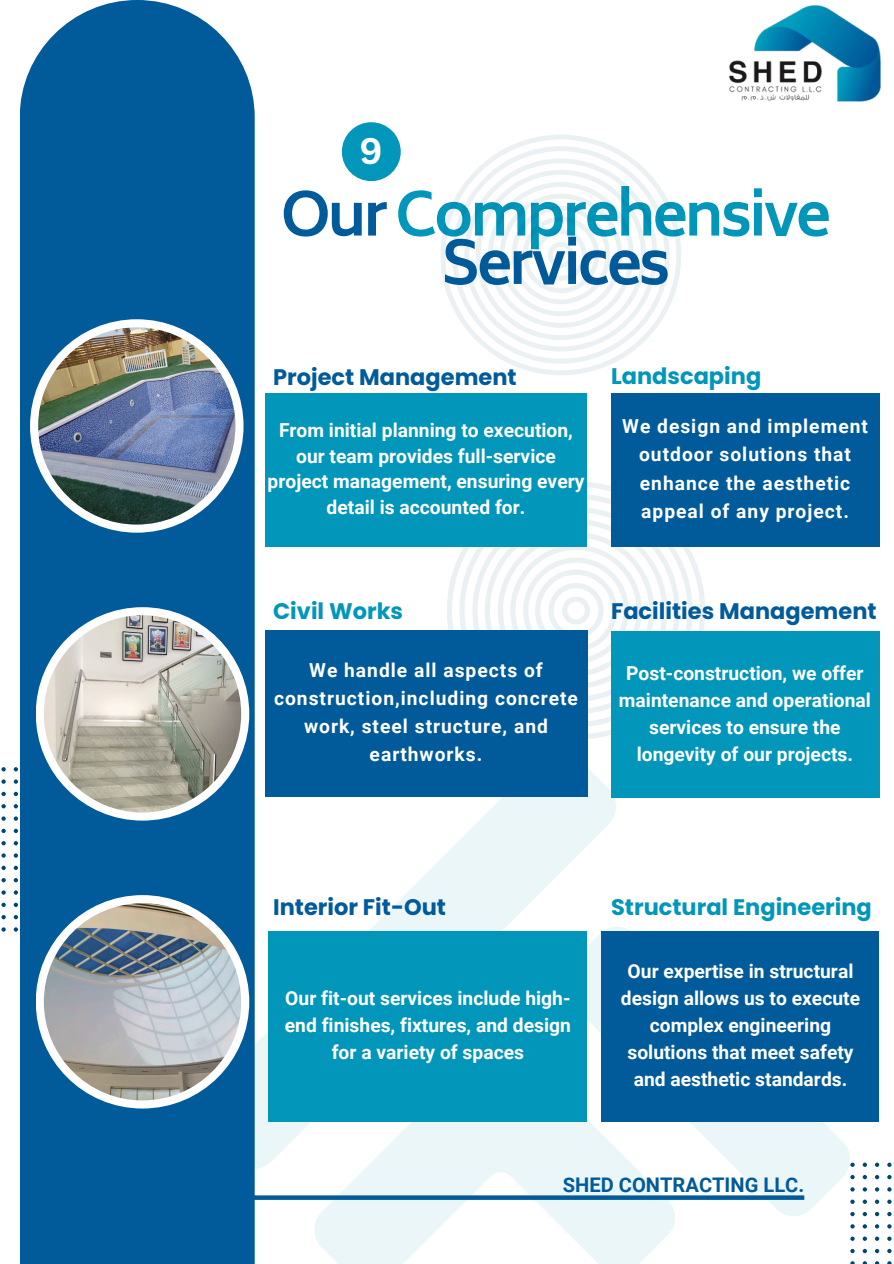
<style>
.page{position:relative;width:894px;height:1264px;background:#fff}
.page>*{position:absolute;margin:0;border:0;box-sizing:border-box;transform-origin:0 0}
.t1{font:700 58.5px/48.3px "Biryani";letter-spacing:-.05em;color:#0196ba;text-align:center}
.t2{font:700 36px "Canva Sans";color:#fff}
.t3{font:700 22.5px "Poppins";color:#015b9a}
.t4{font:700 22.5px "Poppins";color:#0196ba}
.t5{font:700 20.1px "Roboto";color:#015b9a}
.t6{font:700 19.2px/27px "Roboto";color:#fff;text-align:center}
.t7{font:700 19.2px/28.2px "Roboto";letter-spacing:.05em;color:#fff;text-align:center}
.s1{color:#015b9a}
</style>
<div class="page">
<svg style="left:255px;top:750px;width:594px;height:513px"></svg>
<svg style="left:255px;top:1195px;width:549px;height:4px;fill:#015b9a"></svg>
<svg style="left:850px;top:1248px;width:4px;height:5px"></svg>
<svg style="left:862px;top:1248px;width:4px;height:5px"></svg>
<svg style="left:875px;top:1248px;width:4px;height:5px"></svg>
<svg style="left:887px;top:1248px;width:4px;height:5px"></svg>
<svg style="left:850px;top:1236px;width:4px;height:4px"></svg>
<svg style="left:850px;top:1224px;width:4px;height:4px"></svg>
<svg style="left:850px;top:1211px;width:4px;height:5px"></svg>
<svg style="left:850px;top:1199px;width:4px;height:4px"></svg>
<svg style="left:850px;top:1187px;width:4px;height:4px"></svg>
<svg style="left:850px;top:1175px;width:4px;height:4px"></svg>
<svg style="left:850px;top:1162px;width:4px;height:4px"></svg>
<svg style="left:862px;top:1236px;width:4px;height:4px"></svg>
<svg style="left:862px;top:1224px;width:4px;height:4px"></svg>
<svg style="left:862px;top:1212px;width:4px;height:4px"></svg>
<svg style="left:862px;top:1199px;width:4px;height:4px"></svg>
<svg style="left:862px;top:1187px;width:4px;height:4px"></svg>
<svg style="left:862px;top:1175px;width:4px;height:4px"></svg>
<svg style="left:862px;top:1162px;width:4px;height:4px"></svg>
<svg style="left:875px;top:1236px;width:4px;height:4px"></svg>
<svg style="left:875px;top:1224px;width:4px;height:4px"></svg>
<svg style="left:875px;top:1212px;width:4px;height:4px"></svg>
<svg style="left:875px;top:1199px;width:4px;height:4px"></svg>
<svg style="left:875px;top:1187px;width:4px;height:4px"></svg>
<svg style="left:875px;top:1175px;width:4px;height:4px"></svg>
<svg style="left:875px;top:1162px;width:4px;height:4px"></svg>
<svg style="left:887px;top:1236px;width:4px;height:4px"></svg>
<svg style="left:887px;top:1224px;width:4px;height:4px"></svg>
<svg style="left:887px;top:1211px;width:4px;height:5px"></svg>
<svg style="left:887px;top:1199px;width:4px;height:4px"></svg>
<svg style="left:887px;top:1187px;width:4px;height:4px"></svg>
<svg style="left:887px;top:1175px;width:4px;height:4px"></svg>
<svg style="left:887px;top:1162px;width:4px;height:4px"></svg>
<img style="left:728px;top:5px;width:153px;height:97px">
<div style="left:342px;top:122px;width:58px;height:59px;background:#0196ba;border-radius:50%"></div>
<svg style="left:1px;top:927px;width:5px;height:4px"></svg>
<svg style="left:1px;top:915px;width:5px;height:4px"></svg>
<svg style="left:1px;top:902px;width:5px;height:5px"></svg>
<svg style="left:1px;top:890px;width:5px;height:4px"></svg>
<svg style="left:1px;top:878px;width:5px;height:4px"></svg>
<svg style="left:1px;top:865px;width:5px;height:5px"></svg>
<svg style="left:1px;top:853px;width:5px;height:4px"></svg>
<svg style="left:14px;top:927px;width:4px;height:4px"></svg>
<svg style="left:14px;top:915px;width:4px;height:4px"></svg>
<svg style="left:14px;top:902px;width:4px;height:5px"></svg>
<svg style="left:14px;top:890px;width:4px;height:4px"></svg>
<svg style="left:14px;top:878px;width:4px;height:4px"></svg>
<svg style="left:14px;top:865px;width:4px;height:5px"></svg>
<svg style="left:14px;top:853px;width:4px;height:4px"></svg>
<svg style="left:1px;top:841px;width:5px;height:4px"></svg>
<svg style="left:1px;top:828px;width:5px;height:5px"></svg>
<svg style="left:1px;top:816px;width:5px;height:4px"></svg>
<svg style="left:1px;top:804px;width:5px;height:4px"></svg>
<svg style="left:1px;top:791px;width:5px;height:5px"></svg>
<svg style="left:1px;top:779px;width:5px;height:4px"></svg>
<svg style="left:1px;top:767px;width:5px;height:4px"></svg>
<svg style="left:14px;top:841px;width:4px;height:4px"></svg>
<svg style="left:14px;top:828px;width:4px;height:5px"></svg>
<svg style="left:14px;top:816px;width:4px;height:4px"></svg>
<svg style="left:14px;top:804px;width:4px;height:4px"></svg>
<svg style="left:14px;top:791px;width:4px;height:5px"></svg>
<svg style="left:14px;top:779px;width:4px;height:4px"></svg>
<svg style="left:14px;top:767px;width:4px;height:4px"></svg>
<svg style="left:441px;top:135px;width:240px;height:240px"></svg>
<div style="left:20px;top:0;width:235px;height:1263px;background:#015b9a"></div>
<div style="left:30px;top:319px;width:213px;height:213px;background:#fff;border-radius:50%"></div>
<img style="left:38px;top:327px;width:197px;height:197px;border-radius:50%">
<div style="left:36px;top:607px;width:213px;height:213px;background:#fff;border-radius:50%"></div>
<img style="left:44px;top:615px;width:197px;height:197px;border-radius:50%">
<div style="left:36px;top:895px;width:213px;height:213px;background:#fff;border-radius:50%"></div>
<img style="left:44px;top:903px;width:197px;height:197px;border-radius:50%">
<svg style="left:446px;top:482px;width:259px;height:257px"></svg>
<div style="left:265px;top:394px;width:322px;height:153px;background:#0196ba"></div>
<div style="left:269px;top:931px;width:317px;height:190px;background:#0196ba"></div>
<div style="left:611px;top:394px;width:267px;height:153px;background:#015b9a"></div>
<div style="left:601px;top:931px;width:277px;height:190px;background:#015b9a"></div>
<div style="left:265px;top:631px;width:322px;height:166px;background:#015b9a"></div>
<div style="left:610px;top:631px;width:268px;height:167px;background:#0196ba"></div>
<p class="t2" style="left:359px;top:126px;width:25px">9</p>
<p class="t1" style="left:281px;top:191px;width:551px"><span class="s1">Our</span> Comprehensive<br><span class="s1">Services</span></p>
<p class="t3" style="left:273px;top:361px;width:245px">Project Management</p>
<h1 class="t6" style="left:279px;top:416px;width:295px">From initial planning to execution,</h1>
<h2 class="t6" style="left:267px;top:443px;width:318px;line-height:25.8px">our team provides full-service project management, ensuring every detail is accounted for.</h2>
<h2 class="t4" style="left:611px;top:360px;width:152px">Landscaping</h2>
<p class="t7" style="left:622px;top:412px;width:247px">We design and implement outdoor solutions that enhance the aesthetic appeal of any project.</p>
<p class="t4" style="left:273px;top:595px;width:131px">Civil Works</p>
<p class="t7" style="left:274px;top:656px;width:305px">We handle all aspects of construction,including concrete</p>
<p class="t7" style="left:304px;top:712px;width:245px">work, steel structure, and earthworks.</p>
<p class="t3" style="left:611px;top:595px;width:267px">Facilities Management</p>
<h2 class="t6" style="left:618px;top:660px;width:253px">Post-construction, we offer maintenance and operational services to ensure the longevity of our projects.</h2>
<p class="t3" style="left:273px;top:891px;width:174px">Interior Fit-Out</p>
<h2 class="t6" style="left:285px;top:984px;width:287px">Our fit-out services include high&shy;end finishes, fixtures, and design for a variety of spaces</h2>
<p class="t4" style="left:611px;top:891px;width:262px">Structural Engineering</p>
<p class="t6" style="left:620px;top:958px;width:241px">Our expertise in structural design allows us to execute complex engineering solutions that meet safety and aesthetic standards.</p>
<h2 class="t5" style="left:562px;top:1173px;width:243px">SHED CONTRACTING LLC.</h2>
</div>
